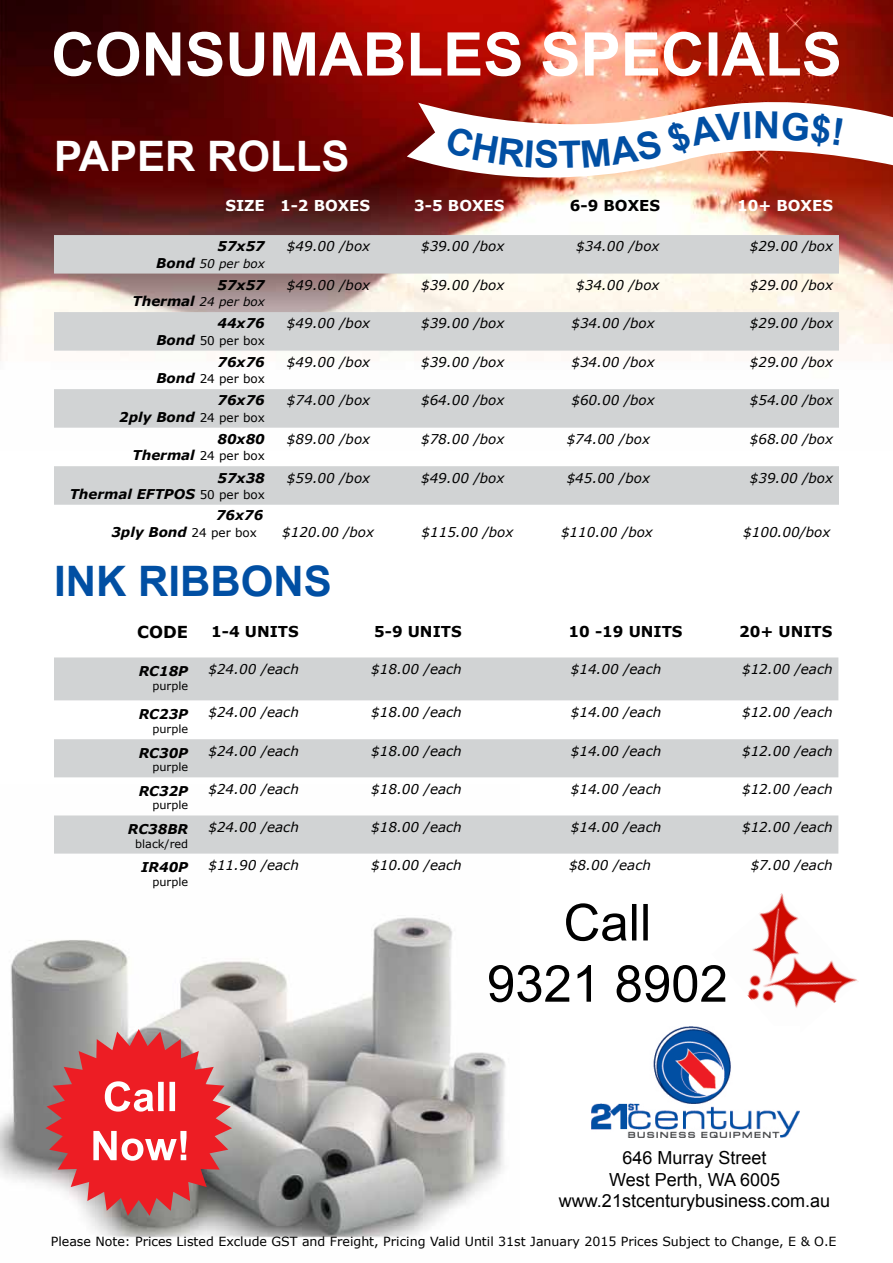
<style>
.page{position:relative;width:893px;height:1263px;background:#fff}
.page>*{position:absolute;margin:0;border:0;box-sizing:border-box;transform-origin:0 0}
.t1{font:700 42px "Arial";color:#fff}
.t2{font:700 42px "Arial";color:#014fa3}
.t3{font:18px/21.6px "Arial";color:#000;text-align:center}
.t4{font:700 16.5px "Verdana";color:#000}
.t5{font:700 15px "Verdana";color:#000}
.t6{font:700 15px "Verdana";color:#fff}
.t7{font:italic 13.5px "Verdana";color:#000}
.t8{font:italic 700 13.5px/16.2px "Verdana";color:#000;text-align:right}
.t9{font:12.6px "Verdana";color:#000}
.t10{font:12px "Verdana";color:#000}
.t11{font:italic 12px "Verdana";color:#000}
.t12{font:11.25px "Verdana";color:#000}
.s1{font-weight:700;font-size:13.5px}
.s2{font-weight:700;font-style:italic;font-size:13.5px}
.s3{font-weight:400;font-style:normal;font-size:12px}
</style>
<div class="page">
<img style="left:725px;top:893px;width:134px;height:115px">
<img style="left:0;top:0;width:893px;height:361px">
<img style="left:0;top:917px;width:506px;height:321px">
<img style="left:591px;top:1026px;width:208px;height:111px">
<svg style="left:54px;top:235px;width:785px;height:270px;fill:#d1d3d4"></svg>
<svg style="left:54px;top:657px;width:784px;height:197px;fill:#d1d3d4"></svg>
<svg style="left:54px;top:32px;width:785px;height:44px"></svg>
<svg style="left:45px;top:1029px;width:187px;height:187px;background:#d55b5f"></svg>
<svg style="left:489px;top:965px;width:236px;height:37px"></svg>
<svg style="left:566px;top:903px;width:82px;height:38px"></svg>
<svg style="left:407px;top:81px;width:486px;height:121px"></svg>
<svg style="left:445px;top:112px;width:305px;height:56px"></svg>
<svg style="left:756px;top:112px;width:87px;height:35px"></svg>
<h1 class="t1" style="left:54px;top:128px;width:297px">PAPER ROLLS</h1>
<p class="t6" style="left:225px;top:196px;width:146px">SIZE 1-2 BOXES</p>
<p class="t6" style="left:414px;top:196px;width:92px">3-5 BOXES</p>
<p class="t5" style="left:570px;top:196px;width:92px">6-9 BOXES</p>
<p class="t6" style="left:737px;top:196px;width:97px">10+ BOXES</p>
<p class="t8" style="left:217px;top:238px;width:49px">57x57</p>
<p class="t11" style="left:156px;top:256px;width:110px"><span class="s1">Bond</span> 50 per box</p>
<p class="t7" style="left:287px;top:238px;width:85px">$49.00 /box</p>
<p class="t7" style="left:421px;top:238px;width:85px">$39.00 /box</p>
<p class="t7" style="left:576px;top:238px;width:85px">$34.00 /box</p>
<p class="t7" style="left:750px;top:238px;width:85px">$29.00 /box</p>
<p class="t8" style="left:217px;top:276px;width:49px">57x57</p>
<p class="t11" style="left:133px;top:294px;width:134px"><span class="s1">Thermal</span> 24 per box</p>
<p class="t7" style="left:287px;top:276px;width:85px">$49.00 /box</p>
<p class="t7" style="left:421px;top:276px;width:85px">$39.00 /box</p>
<p class="t7" style="left:576px;top:276px;width:85px">$34.00 /box</p>
<p class="t7" style="left:750px;top:276px;width:85px">$29.00 /box</p>
<p class="t8" style="left:217px;top:315px;width:49px">44x76</p>
<p class="t10" style="left:156px;top:333px;width:110px"><span class="s2">Bond</span> 50 per box</p>
<p class="t7" style="left:287px;top:315px;width:85px">$49.00 /box</p>
<p class="t7" style="left:421px;top:315px;width:85px">$39.00 /box</p>
<p class="t7" style="left:571px;top:315px;width:85px">$34.00 /box</p>
<p class="t7" style="left:750px;top:315px;width:85px">$29.00 /box</p>
<p class="t8" style="left:217px;top:353px;width:49px">76x76</p>
<p class="t10" style="left:156px;top:371px;width:110px"><span class="s2">Bond</span> 24 per box</p>
<p class="t7" style="left:287px;top:353px;width:85px">$49.00 /box</p>
<p class="t7" style="left:421px;top:353px;width:85px">$39.00 /box</p>
<p class="t7" style="left:571px;top:353px;width:85px">$34.00 /box</p>
<p class="t7" style="left:750px;top:353px;width:85px">$29.00 /box</p>
<p class="t8" style="left:119px;top:392px;width:147px">76x76<br>2ply Bond <span class="s3">24 per box</span></p>
<p class="t7" style="left:287px;top:392px;width:85px">$74.00 /box</p>
<p class="t7" style="left:421px;top:392px;width:85px">$64.00 /box</p>
<p class="t7" style="left:571px;top:392px;width:85px">$60.00 /box</p>
<p class="t7" style="left:750px;top:392px;width:85px">$54.00 /box</p>
<p class="t8" style="left:217px;top:431px;width:49px">80x80</p>
<p class="t10" style="left:133px;top:448px;width:134px"><span class="s2">Thermal</span> 24 per box</p>
<p class="t7" style="left:287px;top:430px;width:85px">$89.00 /box</p>
<p class="t7" style="left:421px;top:430px;width:85px">$78.00 /box</p>
<p class="t7" style="left:567px;top:430px;width:85px">$74.00 /box</p>
<p class="t7" style="left:750px;top:430px;width:85px">$68.00 /box</p>
<p class="t8" style="left:70px;top:469px;width:197px">57x38<br>Thermal EFTPOS <span class="s3">50 per box</span></p>
<p class="t7" style="left:287px;top:469px;width:85px">$59.00 /box</p>
<p class="t7" style="left:421px;top:469px;width:85px">$49.00 /box</p>
<p class="t7" style="left:567px;top:469px;width:85px">$45.00 /box</p>
<p class="t7" style="left:750px;top:469px;width:85px">$39.00 /box</p>
<p class="t8" style="left:111px;top:507px;width:154px;text-align:left;text-indent:105px">76x76<br>3ply Bond <span class="s3">24 per box</span></p>
<p class="t7" style="left:282px;top:523px;width:93px">$120.00 /box</p>
<p class="t7" style="left:422px;top:523px;width:93px">$115.00 /box</p>
<p class="t7" style="left:561px;top:523px;width:93px">$110.00 /box</p>
<p class="t7" style="left:743px;top:523px;width:89px">$100.00/box</p>
<h1 class="t2" style="left:54px;top:554px;width:279px">INK RIBBONS</h1>
<p class="t4" style="left:137px;top:622px;width:52px">CODE</p>
<p class="t5" style="left:211px;top:622px;width:89px">1-4 UNITS</p>
<p class="t5" style="left:374px;top:622px;width:89px">5-9 UNITS</p>
<p class="t5" style="left:568px;top:622px;width:116px">10 -19 UNITS</p>
<p class="t5" style="left:739px;top:622px;width:95px">20+ UNITS</p>
<p class="t8" style="left:139px;top:663px;width:51px">RC18P</p>
<p class="t12" style="left:152px;top:678px;width:37px">purple</p>
<p class="t7" style="left:208px;top:660px;width:92px">$24.00 /each</p>
<p class="t7" style="left:371px;top:660px;width:92px">$18.00 /each</p>
<p class="t7" style="left:571px;top:660px;width:92px">$14.00 /each</p>
<p class="t7" style="left:742px;top:660px;width:92px">$12.00 /each</p>
<p class="t8" style="left:139px;top:705px;width:51px">RC23P</p>
<p class="t12" style="left:152px;top:721px;width:37px">purple</p>
<p class="t7" style="left:208px;top:703px;width:92px">$24.00 /each</p>
<p class="t7" style="left:371px;top:703px;width:92px">$18.00 /each</p>
<p class="t7" style="left:571px;top:703px;width:92px">$14.00 /each</p>
<p class="t7" style="left:742px;top:703px;width:92px">$12.00 /each</p>
<p class="t8" style="left:139px;top:744px;width:51px">RC30P</p>
<p class="t12" style="left:152px;top:760px;width:37px">purple</p>
<p class="t7" style="left:208px;top:742px;width:92px">$24.00 /each</p>
<p class="t7" style="left:371px;top:742px;width:92px">$18.00 /each</p>
<p class="t7" style="left:571px;top:742px;width:92px">$14.00 /each</p>
<p class="t7" style="left:742px;top:742px;width:92px">$12.00 /each</p>
<p class="t8" style="left:139px;top:782px;width:51px">RC32P</p>
<p class="t12" style="left:152px;top:798px;width:37px">purple</p>
<p class="t7" style="left:208px;top:780px;width:92px">$24.00 /each</p>
<p class="t7" style="left:371px;top:780px;width:92px">$18.00 /each</p>
<p class="t7" style="left:571px;top:780px;width:92px">$14.00 /each</p>
<p class="t7" style="left:742px;top:780px;width:92px">$12.00 /each</p>
<p class="t8" style="left:128px;top:821px;width:62px">RC38BR</p>
<p class="t12" style="left:135px;top:836px;width:54px">black/red</p>
<p class="t7" style="left:208px;top:818px;width:92px">$24.00 /each</p>
<p class="t7" style="left:371px;top:818px;width:92px">$18.00 /each</p>
<p class="t7" style="left:571px;top:818px;width:92px">$14.00 /each</p>
<p class="t7" style="left:742px;top:818px;width:92px">$12.00 /each</p>
<p class="t8" style="left:141px;top:859px;width:49px">IR40P</p>
<p class="t12" style="left:152px;top:874px;width:37px">purple</p>
<p class="t7" style="left:208px;top:856px;width:92px">$11.90 /each</p>
<p class="t7" style="left:371px;top:856px;width:92px">$10.00 /each</p>
<p class="t7" style="left:569px;top:856px;width:83px">$8.00 /each</p>
<p class="t7" style="left:751px;top:856px;width:83px">$7.00 /each</p>
<h2 class="t3" style="left:559px;top:1147px;width:273px">646 Murray Street<br>West Perth, WA 6005 www.21stcenturybusiness.com.au</h2>
<p class="t9" style="left:51px;top:1233px;width:787px">Please Note: Prices Listed Exclude GST and Freight, Pricing Valid Until 31st January 2015 Prices Subject to Change, E &amp; O.E</p>
</div>
